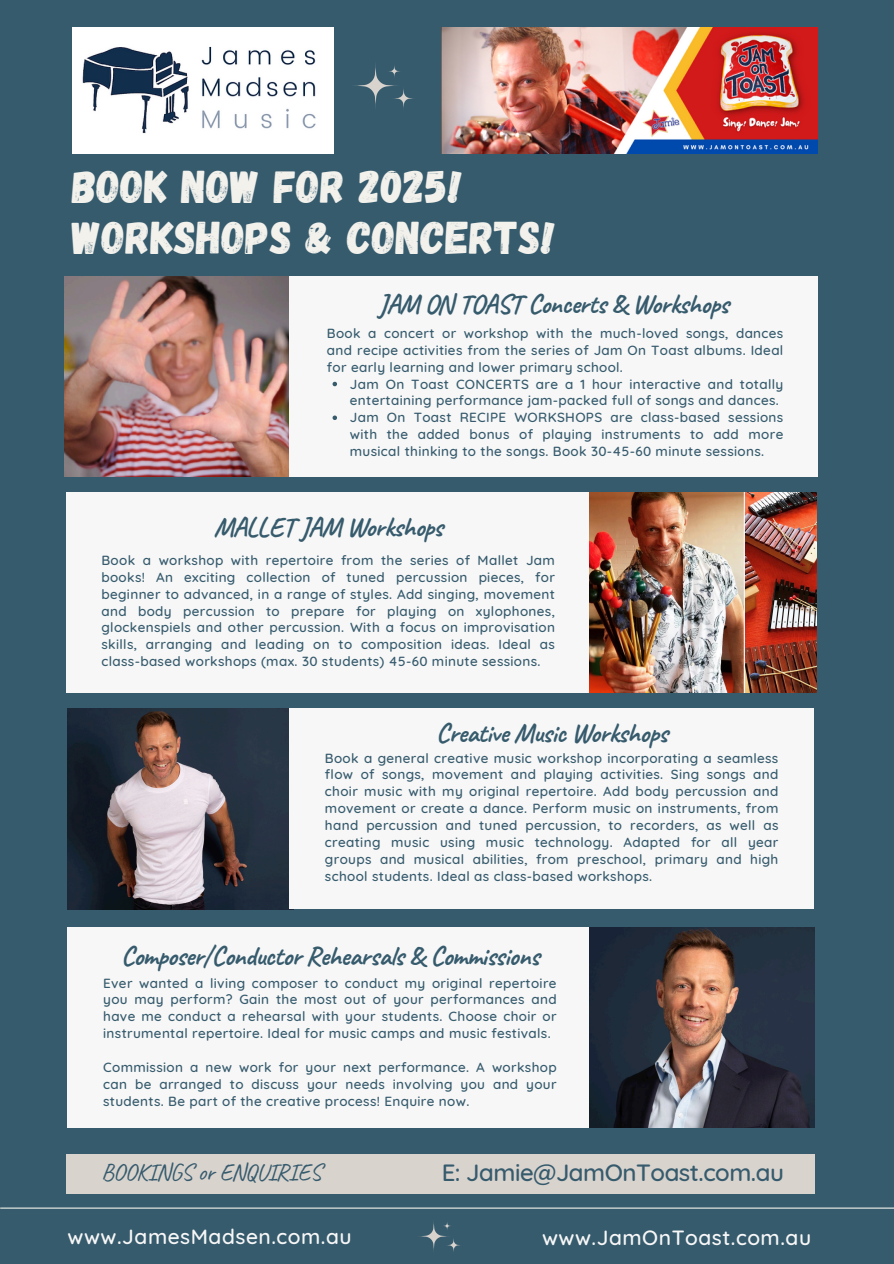
<style>
.page{position:relative;width:894px;height:1264px;background:#fff}
.page>*{position:absolute;margin:0;border:0;box-sizing:border-box;transform-origin:0 0}
.t1{font:45.9px/50.7px "Gagalin";color:#f2f1ec}
.t2{font:700 27px "Caveat";letter-spacing:-.02em;color:#365b6d}
.t3{font:500 24px "Quicksand";letter-spacing:-.02em;color:#365b6d}
.t4{font:24px "Caveat";letter-spacing:-.02em;color:#365b6d}
.t5{font:500 21px "Quicksand";letter-spacing:.025em;color:#f7f7f7}
.t6{font:500 13.5px/16.8px "Quicksand";letter-spacing:.025em;color:#365b6d;text-align:justify}
</style>
<div class="page">
<div style="left:0;top:0;width:893px;height:1263px;background:#365b6d"></div>
<div style="left:66px;top:492px;width:524px;height:200px;background:#f7f7f7"></div>
<div style="left:68px;top:927px;width:524px;height:200px;background:#f7f7f7"></div>
<img style="left:68px;top:708px;width:221px;height:201px">
<img style="left:64px;top:276px;width:225px;height:200px">
<img style="left:589px;top:492px;width:227px;height:200px">
<img style="left:589px;top:927px;width:225px;height:200px">
<hr style="left:1px;top:1207px;width:892px;height:1px;background:#f2f1ec">
<img style="left:72px;top:27px;width:261px;height:126px">
<img style="left:441px;top:27px;width:376px;height:126px">
<div style="left:289px;top:708px;width:524px;height:201px;background:#f7f7f7"></div>
<div style="left:289px;top:276px;width:528px;height:200px;background:#f7f7f7"></div>
<svg style="left:332px;top:382px;width:5px;height:4px"></svg>
<svg style="left:332px;top:415px;width:5px;height:5px"></svg>
<div style="left:66px;top:1153px;width:748px;height:40px;background:#d9d3ce"></div>
<svg style="left:420px;top:1222px;width:40px;height:30px"></svg>
<svg style="left:354px;top:64px;width:59px;height:44px"></svg>
<p class="t1" style="left:72px;top:159px;width:484px">BOOK NOW FOR 2025!<br>WORKSHOPS &amp; CONCERTS!</p>
<h6 class="t2" style="left:378px;top:287px;width:352px">JAM ON TOAST Concerts &amp; Workshops</h6>
<h2 class="t6" style="left:327px;top:324px;width:458px">Book a concert or workshop with the much-loved songs, dances and recipe activities from the series of Jam On Toast albums. Ideal for early learning and lower primary school.</h2>
<h6 class="t6" style="left:350px;top:375px;width:435px">Jam On Toast CONCERTS are a 1 hour interactive and totally entertaining performance jam-packed full of songs and dances.</h6>
<h2 class="t6" style="left:350px;top:409px;width:435px">Jam On Toast RECIPE WORKSHOPS are class-based sessions with the added bonus of playing instruments to add more musical thinking to the songs. Book 30-45-60 minute sessions.</h2>
<h2 class="t2" style="left:214px;top:510px;width:231px">MALLET JAM Workshops</h2>
<h1 class="t6" style="left:101px;top:551px;width:455px">Book a workshop with repertoire from the series of Mallet Jam books! An exciting collection of tuned percussion pieces, for beginner to advanced, in a range of styles. Add singing, movement and body percussion to prepare for playing on xylophones, glockenspiels and other percussion. With a focus on improvisation skills, arranging and leading on to composition ideas. Ideal as class-based workshops (max. 30 students) 45-60 minute sessions.</h1>
<p class="t2" style="left:436px;top:716px;width:233px">Creative Music Workshops</p>
<p class="t6" style="left:325px;top:749px;width:455px">Book a general creative music workshop incorporating a seamless flow of songs, movement and playing activities. Sing songs and choir music with my original repertoire. Add body percussion and movement or create a dance. Perform music on instruments, from hand percussion and tuned percussion, to recorders, as well as creating music using music technology. Adapted for all year groups and musical abilities, from preschool, primary and high school students. Ideal as class-based workshops.</p>
<h6 class="t2" style="left:121px;top:938px;width:420px">Composer/Conductor Rehearsals &amp; Commissions</h6>
<h2 class="t6" style="left:103px;top:974px;width:455px">Ever wanted a living composer to conduct my original repertoire you may perform? Gain the most out of your performances and have me conduct a rehearsal with your students. Choose choir or instrumental repertoire. Ideal for music camps and music festivals.</h2>
<h6 class="t6" style="left:103px;top:1058px;width:455px">Commission a new work for your next performance. A workshop can be arranged to discuss your needs involving you and your students. Be part of the creative process! Enquire now.</h6>
<h3 class="t4" style="left:101px;top:1157px;width:221px">BOOKINGS or ENQUIRIES</h3>
<h5 class="t3" style="left:441px;top:1157px;width:343px">E: Jamie@JamOnToast.com.au</h5>
<h4 class="t5" style="left:68px;top:1223px;width:285px">www.JamesMadsen.com.au</h4>
<h6 class="t5" style="left:542px;top:1224px;width:270px">www.JamOnToast.com.au</h6>
</div>
